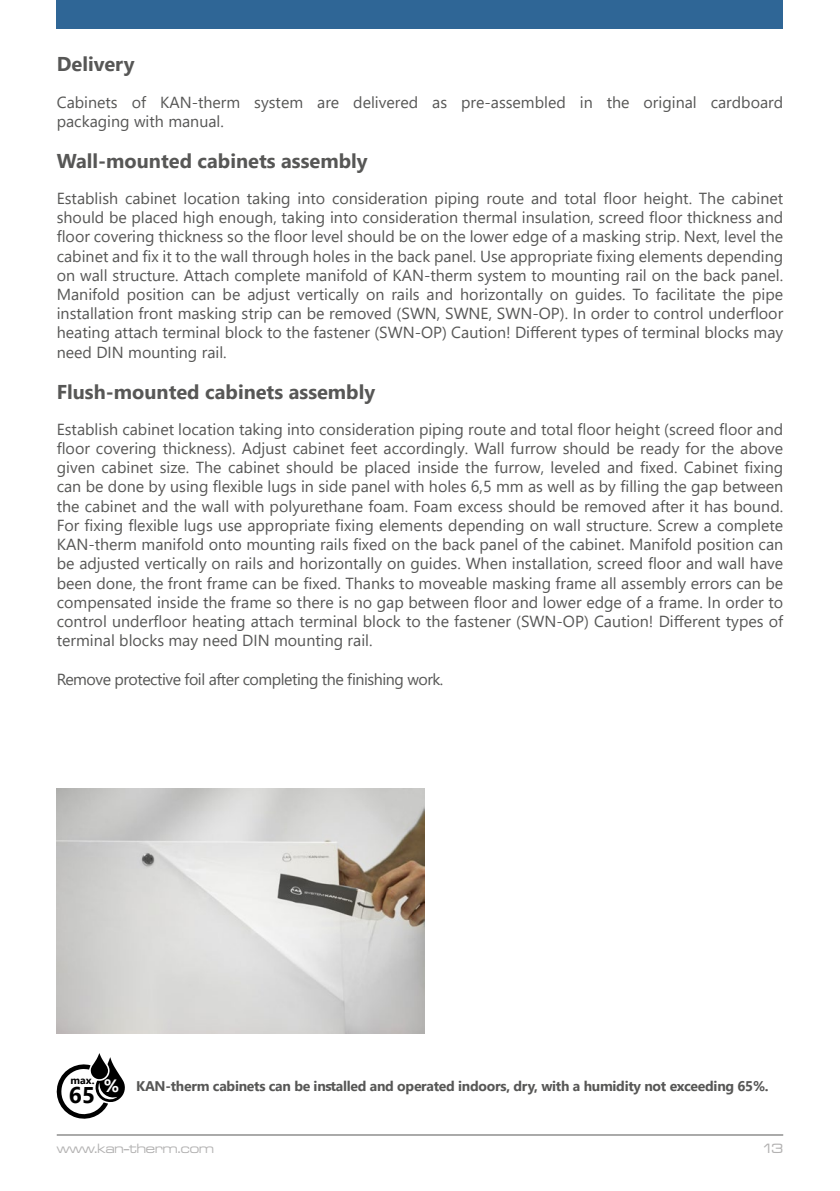
<style>
.page{position:relative;width:840px;height:1191px;background:#fff}
.page>*{position:absolute;margin:0;border:0;box-sizing:border-box;transform-origin:0 0}
.t1{font:700 22.8px "Segoe UI";color:#000}
.t2{font:700 20px "Segoe UI";color:#575756}
.t3{font:16px/19.2px "Segoe UI";color:#575756;text-align:justify}
.t4{font:16px "Segoe UI";letter-spacing:-.03em;color:#575756}
.t5{font:700 14px "Segoe UI";letter-spacing:-.02em;color:#575756}
.t6{font:14px "Microgramma D Med Ext";color:#b3b2b2}
.t7{font:700 10.6px "Segoe UI";color:#000}
.s1{font-size:17.8px;color:#fff}
</style>
<div class="page">
<hr style="left:57px;top:1134px;width:725px;height:1px;background:#575756">
<div style="left:57px;top:0;width:725px;height:28px;background:#2f6696"></div>
<svg style="left:56px;top:1053px;width:69px;height:66px"></svg>
<img style="left:57px;top:789px;width:367px;height:245px">
<p class="t2" style="left:57px;top:45px;width:79px">Delivery</p>
<p class="t3" style="left:57px;top:91px;width:727px">Cabinets of KAN-therm system are delivered as pre-assembled in the original cardboard packaging with manual.</p>
<p class="t2" style="left:57px;top:142px;width:312px">Wall-mounted cabinets assembly</p>
<p class="t3" style="left:57px;top:187px;width:727px">Establish cabinet location taking into consideration piping route and total floor height. The cabinet should be placed high enough, taking into consideration thermal insulation, screed floor thickness and floor covering thickness so the floor level should be on the lower edge of a masking strip. Next, level the cabinet and fix it to the wall through holes in the back panel. Use appropriate fixing elements depending on wall structure. Attach complete manifold of KAN-therm system to mounting rail on the back panel.<br>Manifold position can be adjust vertically on rails and horizontally on guides. To facilitate the pipe installation front masking strip can be removed (SWN, SWNE, SWN-OP). In order to control underfloor heating attach terminal block to the fastener (SWN-OP) Caution! Different types of terminal blocks may need DIN mounting rail.</p>
<p class="t2" style="left:57px;top:373px;width:320px">Flush-mounted cabinets assembly</p>
<p class="t3" style="left:57px;top:418px;width:727px">Establish cabinet location taking into consideration piping route and total floor height (screed floor and floor covering thickness). Adjust cabinet feet accordingly. Wall furrow should be ready for the above given cabinet size. The cabinet should be placed inside the furrow, leveled and fixed. Cabinet fixing can be done by using flexible lugs in side panel with holes 6,5 mm as well as by filling the gap between the cabinet and the wall with polyurethane foam. Foam excess should be removed after it has bound.<br>For fixing flexible lugs use appropriate fixing elements depending on wall structure. Screw a complete KAN-therm manifold onto mounting rails fixed on the back panel of the cabinet. Manifold position can be adjusted vertically on rails and horizontally on guides. When installation, screed floor and wall have been done, the front frame can be fixed. Thanks to moveable masking frame all assembly errors can be compensated inside the frame so there is no gap between floor and lower edge of a frame. In order to control underfloor heating attach terminal block to the fastener (SWN-OP) Caution! Different types of terminal blocks may need DIN mounting rail.</p>
<p class="t4" style="left:57px;top:664px;width:388px">Remove protective foil after completing the finishing work.</p>
<p class="t7" style="left:70px;top:1070px;width:50px">max. <span class="s1">%</span></p>
<h1 class="t1" style="left:69px;top:1073px;width:28px">65</h1>
<p class="t5" style="left:136px;top:1072px;width:633px">KAN-therm cabinets can be installed and operated indoors, dry, with a humidity not exceeding 65%.</p>
<p class="t6" style="left:57px;top:1139px;width:158px">www.kan-therm.com</p>
<p class="t6" style="left:761px;top:1139px;width:23px">13</p>
</div>
